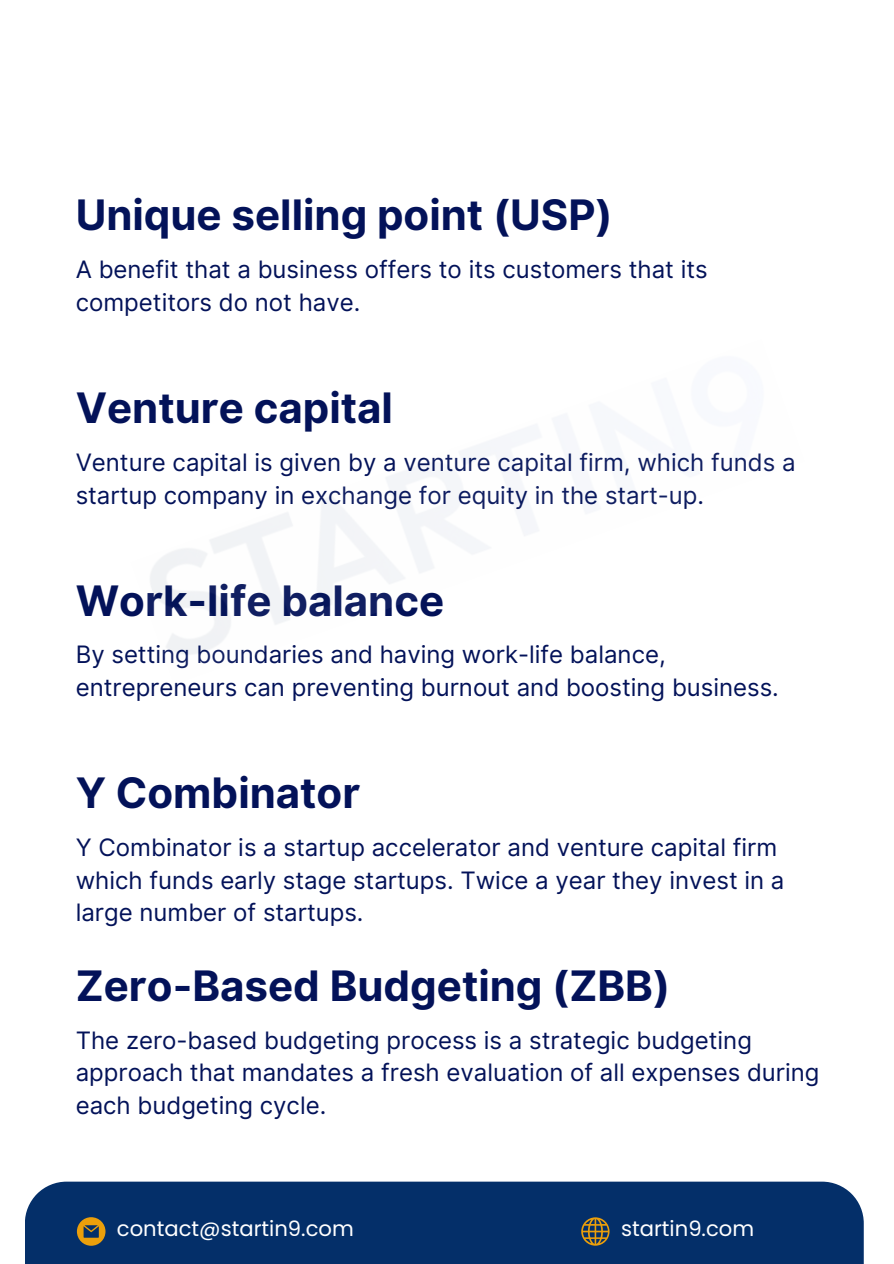
<style>
.page{position:relative;width:894px;height:1264px;background:#fff}
.page>*{position:absolute;margin:0;border:0;box-sizing:border-box;transform-origin:0 0}
.t1{font:700 42px "Inter";color:#031259}
.t2{font:24px/32.7px "Inter";color:#031259}
.t3{font:21.15px "Poppins";color:#fff}
</style>
<div class="page">
<div style="left:25px;top:1181px;width:838px;height:82px;background:#042f69"></div>
<svg style="left:581px;top:1217px;width:28px;height:28px"></svg>
<svg style="left:77px;top:1217px;width:28px;height:28px"></svg>
<h1 class="t1" style="left:76px;top:190px;width:538px">Unique selling point (USP)</h1>
<h2 class="t2" style="left:76px;top:253px;width:633px">A benefit that a business offers to its customers that its competitors do not have.</h2>
<p class="t1" style="left:76px;top:383px;width:319px">Venture capital</p>
<h1 class="t2" style="left:76px;top:446px;width:721px">Venture capital is given by a venture capital firm, which funds a startup company in exchange for equity in the start-up.</h1>
<h2 class="t1" style="left:76px;top:575px;width:370px">Work-life balance</h2>
<h1 class="t2" style="left:76px;top:638px;width:704px">By setting boundaries and having work-life balance, entrepreneurs can preventing burnout and boosting business.</h1>
<h2 class="t1" style="left:76px;top:768px;width:286px">Y Combinator</h2>
<h1 class="t2" style="left:76px;top:831px;width:710px">Y Combinator is a startup accelerator and venture capital firm which funds early stage startups. Twice a year they invest in a large number of startups.</h1>
<h2 class="t1" style="left:76px;top:960px;width:596px">Zero-Based Budgeting (ZBB)</h2>
<h1 class="t2" style="left:76px;top:1023px;width:745px">The zero-based budgeting process is a strategic budgeting approach that mandates a fresh evaluation of all expenses during each budgeting cycle.</h1>
<p class="t3" style="left:117px;top:1214px;width:238px">contact@startin9.com</p>
<h2 class="t3" style="left:621px;top:1214px;width:135px">startin9.com</h2>
</div>
